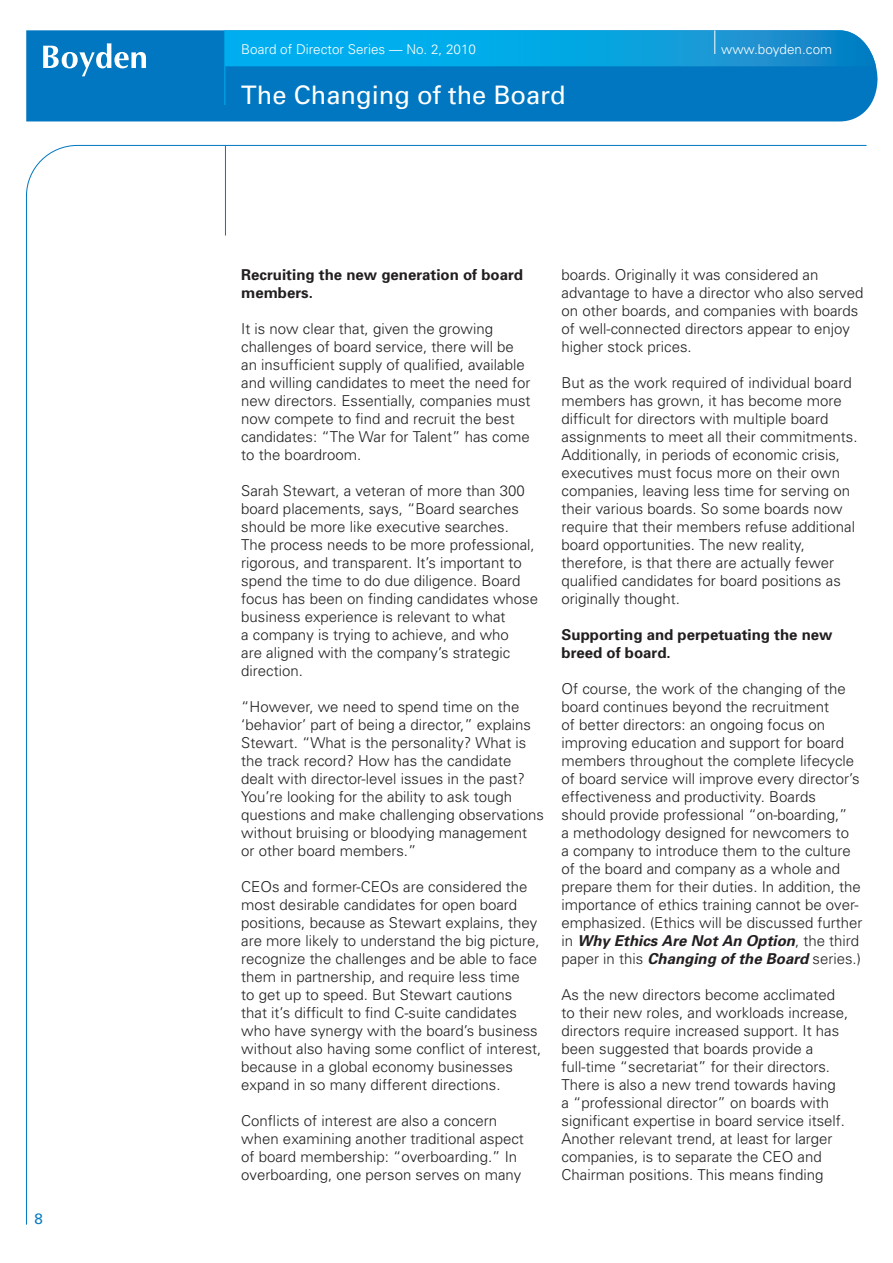
<style>
.page{position:relative;width:893px;height:1263px;background:#fff}
.page>*{position:absolute;margin:0;border:0;box-sizing:border-box;transform-origin:0 0}
.t1{font:25.5px "Univers";color:#fff}
.t2{font:300 15px/18px "Univers";color:#231f20}
.t3{font:700 15px/18px "Univers";color:#231f20}
.t4{font:15px "Univers";color:#0077c0}
.t5{font:300 13.5px "Univers";color:#fff}
.s1{font-weight:700;font-style:italic}
</style>
<div class="page">
<hr style="left:225px;top:146px;width:1px;height:90px;background:#0077c0">
<div style="left:26px;top:30px;width:852px;height:91px;background:#0077c0"></div>
<hr style="left:224px;top:30px;width:1px;height:75px;background:#00aeef">
<svg style="left:225px;top:30px;width:651px;height:36px;background:#0ca3e1"></svg>
<svg style="left:43px;top:43px;width:103px;height:33px"></svg>
<p class="t4" style="left:34px;top:1210px;width:10px">8</p>
<p class="t5" style="left:241px;top:41px;width:236px">Board of Director Series — No. 2, 2010</p>
<p class="t5" style="left:721px;top:41px;width:113px">www.boyden.com</p>
<h1 class="t1" style="left:241px;top:81px;width:326px">The Changing of the Board</h1>
<p class="t3" style="left:241px;top:266px;width:283px">Recruiting the new generation of board members.</p>
<p class="t2" style="left:241px;top:320px;width:291px">It is now clear that, given the growing challenges of board service, there will be an insufficient supply of qualified, available and willing candidates to meet the need for new directors. Essentially, companies must now compete to find and recruit the best candidates: “The War for Talent” has come to the boardroom.</p>
<p class="t2" style="left:241px;top:482px;width:298px">Sarah Stewart, a veteran of more than 300 board placements, says, “Board searches should be more like executive searches.<br>The process needs to be more professional, rigorous, and transparent. It’s important to spend the time to do due diligence. Board focus has been on finding candidates whose business experience is relevant to what<br>a company is trying to achieve, and who<br>are aligned with the company’s strategic direction.</p>
<p class="t2" style="left:241px;top:698px;width:304px">“However, we need to spend time on the ‘behavior’ part of being a director,” explains Stewart. “What is the personality? What is the track record? How has the candidate dealt with director-level issues in the past?<br>You’re looking for the ability to ask tough questions and make challenging observations without bruising or bloodying management or other board members.”</p>
<p class="t2" style="left:241px;top:878px;width:302px">CEOs and former-CEOs are considered the most desirable candidates for open board positions, because as Stewart explains, they are more likely to understand the big picture, recognize the challenges and be able to face them in partnership, and require less time<br>to get up to speed. But Stewart cautions that it’s difficult to find C-suite candidates who have synergy with the board’s business without also having some conflict of interest, because in a global economy businesses expand in so many different directions.</p>
<p class="t2" style="left:241px;top:1112px;width:284px">Conflicts of interest are also a concern when examining another traditional aspect of board membership: “overboarding.” In overboarding, one person serves on many</p>
<p class="t2" style="left:562px;top:266px;width:303px">boards. Originally it was considered an advantage to have a director who also served on other boards, and companies with boards of well-connected directors appear to enjoy higher stock prices.</p>
<p class="t2" style="left:562px;top:374px;width:297px">But as the work required of individual board members has grown, it has become more difficult for directors with multiple board assignments to meet all their commitments.<br>Additionally, in periods of economic crisis, executives must focus more on their own companies, leaving less time for serving on their various boards. So some boards now require that their members refuse additional board opportunities. The new reality, therefore, is that there are actually fewer qualified candidates for board positions as originally thought.</p>
<p class="t3" style="left:562px;top:626px;width:272px">Supporting and perpetuating the new breed of board.</p>
<p class="t2" style="left:562px;top:680px;width:302px">Of course, the work of the changing of the board continues beyond the recruitment<br>of better directors: an ongoing focus on improving education and support for board members throughout the complete lifecycle of board service will improve every director’s effectiveness and productivity. Boards should provide professional “on-boarding,”<br>a methodology designed for newcomers to<br>a company to introduce them to the culture of the board and company as a whole and prepare them for their duties. In addition, the importance of ethics training cannot be over&shy;emphasized. (Ethics will be discussed further in <span class="s1">Why Ethics Are Not An Option</span>, the third paper in this <span class="s1">Changing of the Board</span> series.)</p>
<p class="t2" style="left:562px;top:986px;width:288px">As the new directors become acclimated to their new roles, and workloads increase, directors require increased support. It has been suggested that boards provide a full-time “secretariat” for their directors.<br>There is also a new trend towards having<br>a “professional director” on boards with significant expertise in board service itself.<br>Another relevant trend, at least for larger companies, is to separate the CEO and Chairman positions. This means finding</p>
</div>
